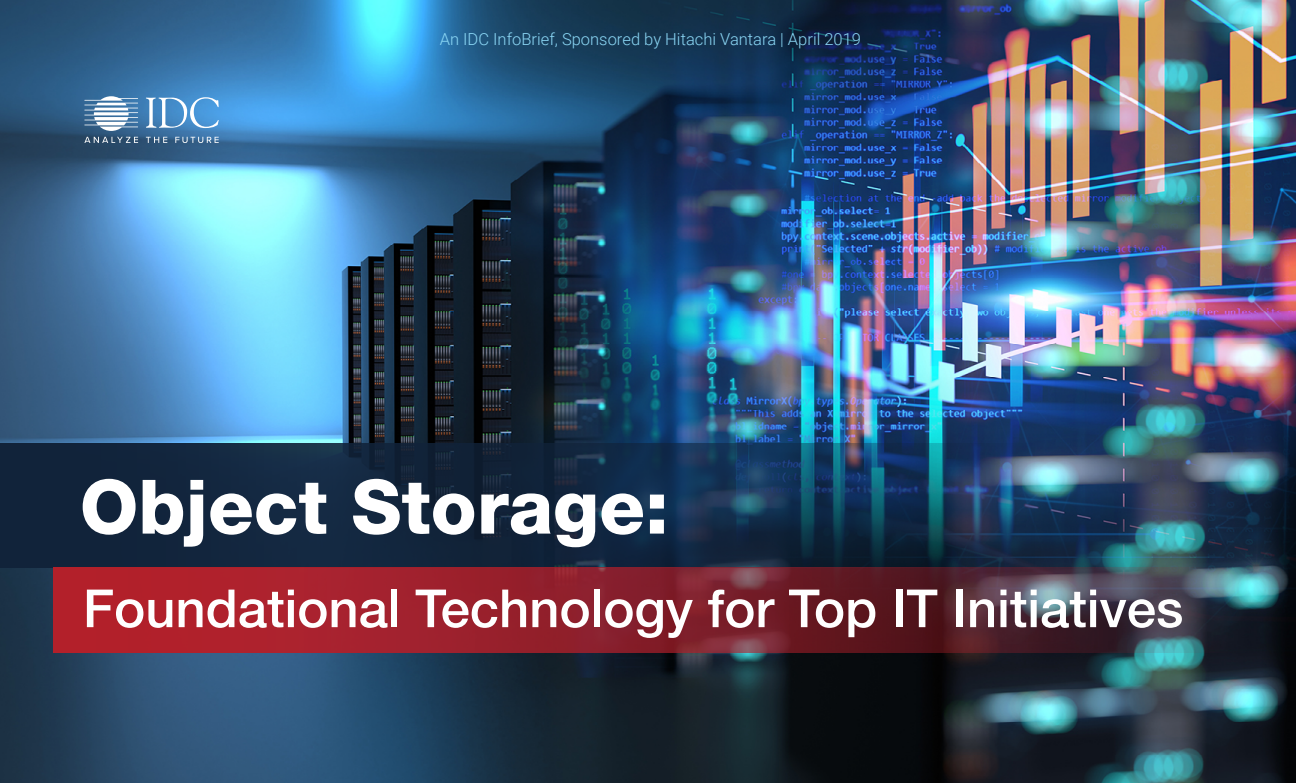
<style>
.page{position:relative;width:1296px;height:783px;background:#fff}
.page>*{position:absolute;margin:0;border:0;box-sizing:border-box;transform-origin:0 0}
.t1{font:800 75.15px "Helvetica Neue";color:#fff}
.t2{font:500 52.65px "Helvetica Neue";color:#fff}
.t3{font:300 16.5px "Roboto";color:#8ad6f4}
</style>
<div class="page">
<img style="left:0;top:1px;width:1296px;height:782px">
<hr style="left:0;top:0;width:1296px;height:1px;background:#606161">
<svg style="left:146px;top:97px;width:73px;height:31px"></svg>
<svg style="left:84px;top:137px;width:54px;height:6px"></svg>
<svg style="left:146px;top:137px;width:21px;height:6px"></svg>
<svg style="left:175px;top:137px;width:44px;height:6px"></svg>
<svg style="left:84px;top:96px;width:54px;height:35px"></svg>
<svg style="left:0;top:443px;width:1039px;height:125px;background:#142c46"></svg>
<svg style="left:53px;top:568px;width:1179px;height:85px;background:#7e2732"></svg>
<p class="t3" style="left:440px;top:27px;width:423px">An IDC InfoBrief, Sponsored by Hitachi Vantara | April 2019</p>
<h1 class="t1" style="left:80px;top:462px;width:590px">Object Storage:</h1>
<h2 class="t2" style="left:83px;top:577px;width:1102px">Foundational Technology for Top IT Initiatives</h2>
</div>
